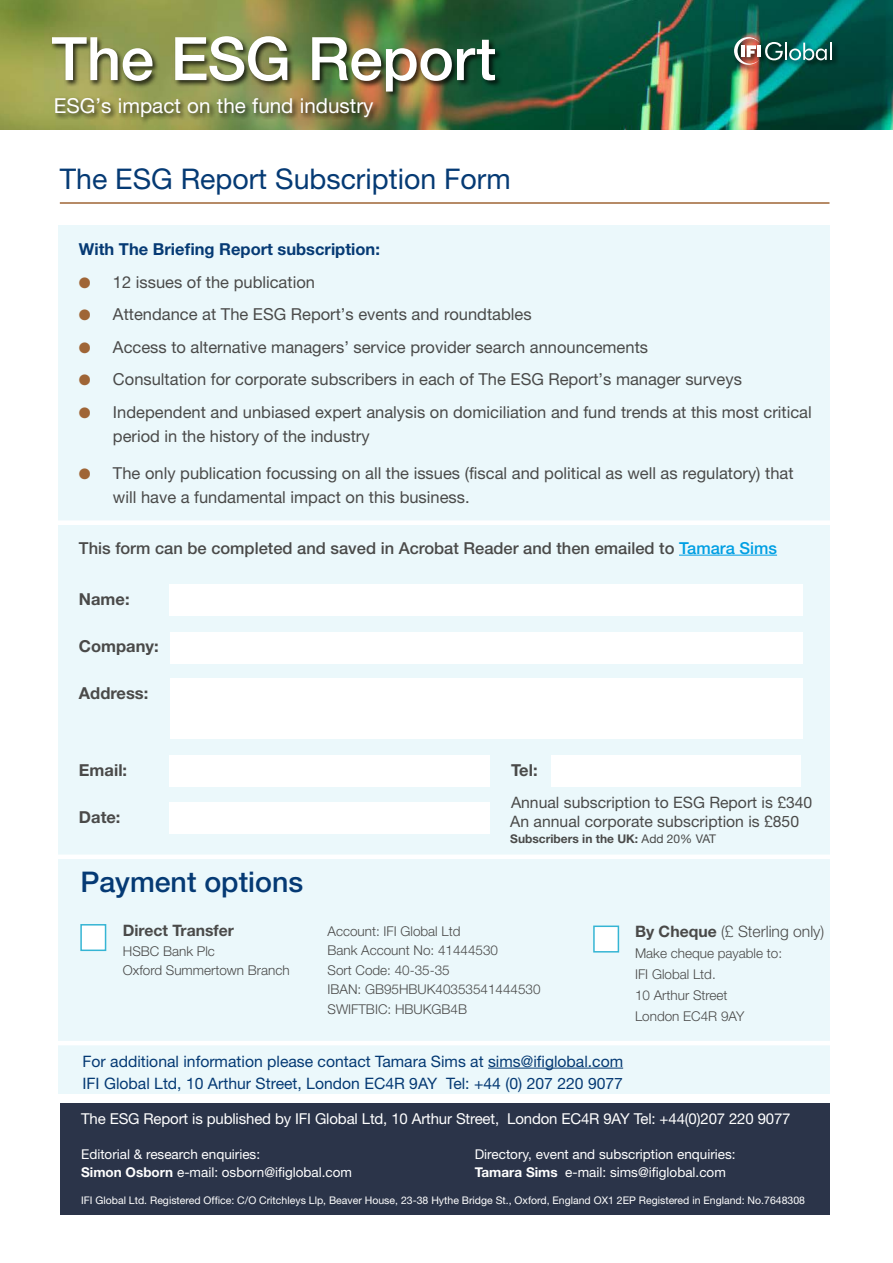
<style>
.page{position:relative;width:893px;height:1263px;background:#fff}
.page>*{position:absolute;margin:0;border:0;box-sizing:border-box;transform-origin:0 0}
.t1{font:500 60px "Helvetica Neue";letter-spacing:-.01em;color:#fff}
.t2{font:28.5px "Helvetica Neue";color:#053a74}
.t3{font:500 28.5px "Helvetica Neue";color:#053a74}
.t4{font:20.7px "Helvetica Neue";color:#fff}
.t5{font:16.5px/24px "Helvetica Neue";color:#4a4a49}
.t6{font:500 16.5px "Helvetica Neue";color:#4a4a49}
.t7{font:700 16.5px "Helvetica Neue";color:#4a4a49}
.t8{font:700 16.5px "Helvetica Neue";color:#053a74}
.t9{font:15.75px/22.5px "Helvetica Neue";color:#053a74}
.t10{font:15.75px "Helvetica Neue";color:#4a4a49}
.t11{font:300 15.75px "Helvetica Neue";color:#4a4a49}
.t12{font:700 15.75px "Helvetica Neue";color:#4a4a49}
.t13{font:15px "Helvetica Neue";letter-spacing:-.01em;color:#fff}
.t14{font:300 13.5px/19.5px "Helvetica Neue";color:#4a4a49}
.t15{font:13.5px/18px "Helvetica Neue";color:#fff}
.t16{font:700 12px "Helvetica Neue";color:#4a4a49}
.t17{font:10.5px "Helvetica Neue";color:#fff}
.s1{color:#9f6536}
.s2{color:#009fe3}
.s3{font-weight:400}
.s4{font-weight:700}
</style>
<div class="page">
<div style="left:58px;top:225px;width:771px;height:869px;background:#ebf8fb"></div>
<hr style="left:60px;top:202px;width:769px;height:2px;background:#9f6536">
<hr style="left:679px;top:555px;width:98px;height:1px;background:#009fe3">
<div style="left:169px;top:584px;width:634px;height:32px;background:#fff"></div>
<div style="left:170px;top:632px;width:633px;height:32px;background:#fff"></div>
<div style="left:170px;top:678px;width:633px;height:61px;background:#fff"></div>
<div style="left:169px;top:755px;width:320px;height:32px;background:#fff"></div>
<div style="left:169px;top:801px;width:320px;height:32px;background:#fff"></div>
<div style="left:552px;top:755px;width:249px;height:32px;background:#fff"></div>
<hr style="left:488px;top:1068px;width:135px;height:1px;background:#053a74">
<hr style="left:52px;top:1041px;width:785px;height:4px;background:#fff">
<div style="left:54px;top:520px;width:785px;height:5px;background:#fff"></div>
<div style="left:52px;top:854px;width:786px;height:5px;background:#fff"></div>
<div style="left:80px;top:924px;width:26px;height:27px;background:#fff;border:2px solid #35b5d4"></div>
<div style="left:593px;top:925px;width:26px;height:27px;background:#fff;border:2px solid #35b5d4"></div>
<div style="left:60px;top:1103px;width:769px;height:87px;background:#2b3449"></div>
<div style="left:60px;top:1184px;width:769px;height:31px;background:#2b3449"></div>
<img style="left:0;top:0;width:893px;height:130px">
<div style="left:50px;top:35px;width:453px;height:63px;background:#000;opacity:.75"></div>
<div style="left:734px;top:35px;width:105px;height:37px;background:#000;opacity:.75"></div>
<img style="left:734px;top:37px;width:98px;height:28px">
<hr style="left:757px;top:45px;width:4px;height:12px;background:#fff">
<div style="left:54px;top:96px;width:327px;height:28px;background:#000;opacity:.73"></div>
<h1 class="t1" style="left:51px;top:23px;width:446px">The ESG Report</h1>
<p class="t4" style="left:54px;top:93px;width:321px">ESG’s impact on the fund industry</p>
<h2 class="t2" style="left:60px;top:162px;width:452px">The ESG Report Subscription Form</h2>
<p class="t8" style="left:79px;top:239px;width:302px">With The Briefing Report subscription:</p>
<p class="t5" style="left:79px;top:270px;width:238px"><span class="s1">●</span> 12 issues of the publication</p>
<p class="t5" style="left:79px;top:302px;width:454px"><span class="s1">●</span> Attendance at The ESG Report’s events and roundtables</p>
<p class="t5" style="left:79px;top:335px;width:571px"><span class="s1">●</span> Access to alternative managers’ service provider search announcements</p>
<p class="t5" style="left:79px;top:367px;width:664px"><span class="s1">●</span> Consultation for corporate subscribers in each of The ESG Report’s manager surveys</p>
<p class="t5" style="left:113px;top:400px;width:700px;text-indent:-34px"><span class="s1">●</span> Independent and unbiased expert analysis on domiciliation and fund trends at this most critical period in the history of the industry</p>
<p class="t5" style="left:113px;top:461px;width:682px;text-indent:-34px"><span class="s1">●</span> The only publication focussing on all the issues (fiscal and political as well as regulatory) that will have a fundamental impact on this business.</p>
<p class="t6" style="left:79px;top:538px;width:700px">This form can be completed and saved in Acrobat Reader and then emailed to <span class="s2">Tamara Sims</span></p>
<p class="t7" style="left:79px;top:589px;width:52px">Name:</p>
<p class="t7" style="left:79px;top:636px;width:81px">Company:</p>
<p class="t7" style="left:79px;top:683px;width:71px">Address:</p>
<p class="t7" style="left:79px;top:759px;width:50px">Email:</p>
<p class="t7" style="left:511px;top:759px;width:28px">Tel:</p>
<p class="t7" style="left:79px;top:806px;width:43px">Date:</p>
<p class="t10" style="left:511px;top:792px;width:303px">Annual subscription to ESG Report is £340</p>
<p class="t10" style="left:510px;top:812px;width:290px">An annual corporate subscription is £850</p>
<p class="t16" style="left:510px;top:832px;width:207px">Subscribers in the UK: <span class="s3">Add 20% VAT</span></p>
<h2 class="t3" style="left:80px;top:865px;width:224px">Payment options</h2>
<p class="t12" style="left:123px;top:921px;width:113px">Direct Transfer</p>
<p class="t14" style="left:123px;top:941px;width:168px">HSBC Bank Plc<br>Oxford Summertown Branch</p>
<p class="t14" style="left:327px;top:921px;width:215px">Account: IFI Global Ltd<br>Bank Account No: 41444530<br>Sort Code: 40-35-35<br>IBAN: GB95HBUK40353541444530<br>SWIFTBIC: HBUKGB4B</p>
<p class="t11" style="left:635px;top:921px;width:191px"><span class="s4">By Cheque</span> (£ Sterling only)</p>
<p class="t14" style="left:635px;top:942px;width:149px;line-height:21px">Make cheque payable to:<br>IFI Global Ltd.<br>10 Arthur Street<br>London EC4R 9AY</p>
<p class="t9" style="left:83px;top:1049px;width:542px">For additional information please contact Tamara Sims at sims@ifiglobal.com<br>IFI Global Ltd, 10 Arthur Street, London EC4R 9AY Tel: +44 (0) 207 220 9077</p>
<p class="t13" style="left:81px;top:1109px;width:711px">The ESG Report is published by IFI Global Ltd, 10 Arthur Street, London EC4R 9AY Tel: +44(0)207 220 9077</p>
<p class="t15" style="left:81px;top:1144px;width:273px">Editorial &amp; research enquiries:<br><span class="s4">Simon Osborn</span> e-mail: osborn@ifiglobal.com</p>
<p class="t15" style="left:475px;top:1144px;width:262px">Directory, event and subscription enquiries:<br><span class="s4">Tamara Sims</span> e-mail: sims@ifiglobal.com</p>
<p class="t17" style="left:81px;top:1194px;width:725px">IFI Global Ltd. Registered Office: C/O Critchleys Llp, Beaver House, 23-38 Hythe Bridge St., Oxford, England OX1 2EP Registered in England: No.7648308</p>
</div>
